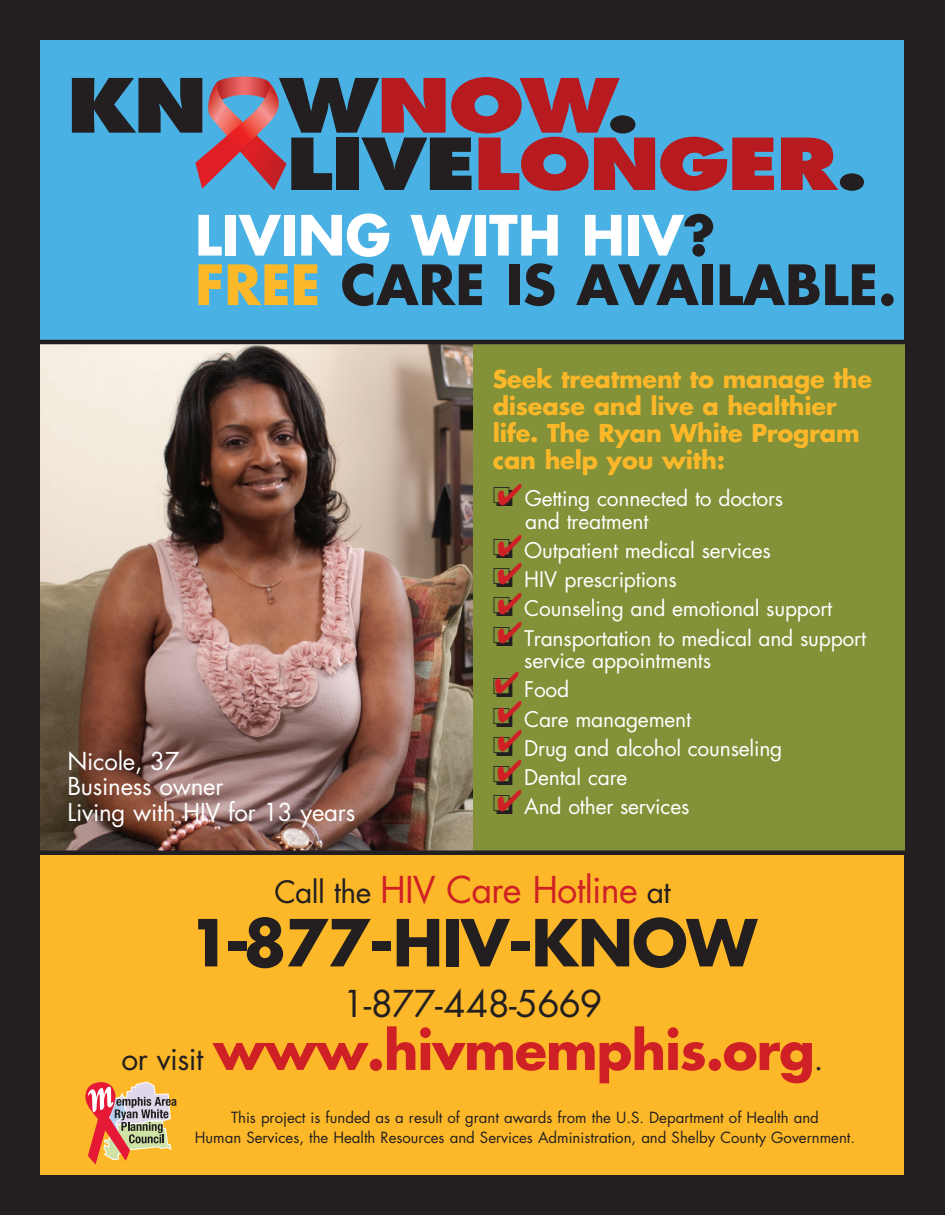
<style>
.page{position:relative;width:945px;height:1215px;background:#231f20}
.page>*{position:absolute;margin:0;border:0;box-sizing:border-box;transform-origin:0 0}
.t1{font:700 63px "Futura";letter-spacing:-.02em;color:#231f20}
.t2{font:700 54px/49.5px "Futura";color:#231f20}
.t3{font:700 52.5px "Futura";letter-spacing:-.02em;color:#cf2026}
.t4{font:36px "Futura";letter-spacing:-.02em;color:#cf2026}
.t5{font:36px "Futura";letter-spacing:-.02em;color:#231f20}
.t6{font:30px/29.7px "Zapf Dingbats ITC";color:#cf2026;text-align:justify}
.t7{font:700 24px/27px "Futura";letter-spacing:-.01em;color:#fcb828}
.t8{font:24px/25.5px "Futura";letter-spacing:-.01em;color:#fff}
.t9{font:21px/29.2px "Futura";letter-spacing:-.01em;color:#fff}
.t10{font:15px/19.5px "Futura";color:#231f20;text-align:center}
.s1{color:#fff}
.s2{color:#fcb828}
.s3{color:#231f20}
.s4{font-size:30px;color:#231f20}
.s5{font-weight:400;font-size:30px;color:#231f20}
.s6{font-weight:400;font-size:31.5px;color:#231f20}
</style>
<div class="page">
<div style="left:40px;top:40px;width:864px;height:1134px;background:#4ab1e4"></div>
<div style="left:471px;top:342px;width:433px;height:510px;background:#839138"></div>
<div style="left:40px;top:853px;width:864px;height:321px;background:#fcb828"></div>
<svg style="left:85px;top:1081px;width:92px;height:83px"></svg>
<svg style="left:781px;top:138px;width:57px;height:52px"></svg>
<div style="left:840px;top:173px;width:24px;height:18px;background:#231f20;border-radius:50%"></div>
<svg style="left:72px;top:77px;width:702px;height:114px"></svg>
<img style="left:40px;top:344px;width:432px;height:506px">
<hr style="left:32px;top:340px;width:876px;height:4px;background:#231f20">
<div style="left:30px;top:850px;width:883px;height:5px;background:#231f20"></div>
<h2 class="t2" style="left:195px;top:214px;width:703px"><span class="s1">LIVING WITH HIV</span>?<br><span class="s2">FREE</span> CARE IS AVAILABLE.</h2>
<p class="t8" style="left:68px;top:750px;width:289px">Nicole, 37<br>Business owner<br>Living with HIV for 13 years</p>
<p class="t7" style="left:493px;top:367px;width:381px">Seek treatment to manage the disease and live a healthier life. The Ryan White Program can help you with:</p>
<p class="t9" style="left:525px;top:488px;width:260px;line-height:22.5px;text-indent:-32px"><span class="s3">❏</span> Getting connected to doctors and treatment</p>
<p class="t9" style="left:493px;top:537px;width:375px"><span class="s3">❏</span> Outpatient medical services<br><span class="s3">❏</span> HIV prescriptions<br><span class="s3">❏</span> Counseling and emotional support<br><span class="s3">❏</span> Transportation to medical and support</p>
<p class="t9" style="left:493px;top:647px;width:291px;text-indent:31px">service appointments<br><span class="s3">❏</span> Food<br><span class="s3">❏</span> Care management<br><span class="s3">❏</span> Drug and alcohol counseling <span class="s3">❏</span> Dental care<br><span class="s3">❏</span> And other services</p>
<h3 class="t6" style="left:497px;top:560px;width:27px;line-height:29.2px">✔ ✔ ✔</h3>
<h3 class="t6" style="left:494px;top:668px;width:30px">✔ ✔ ✔ ✔ ✔</h3>
<h3 class="t4" style="left:274px;top:873px;width:398px"><span class="s4">Call the</span> HIV Care Hotline <span class="s4">at</span></h3>
<h1 class="t1" style="left:188px;top:914px;width:570px">1-877-HIV-KNOW</h1>
<h3 class="t5" style="left:343px;top:987px;width:261px">1-877-448-5669</h3>
<h3 class="t3" style="left:122px;top:1026px;width:703px"><span class="s5">or visit</span> www.hivmemphis.org<span class="s6">.</span></h3>
<p class="t10" style="left:195px;top:1109px;width:662px">This project is funded as a result of grant awards from the U.S. Department of Health and<br>Human Services, the Health Resources and Services Administration, and Shelby County Government.</p>
</div>
